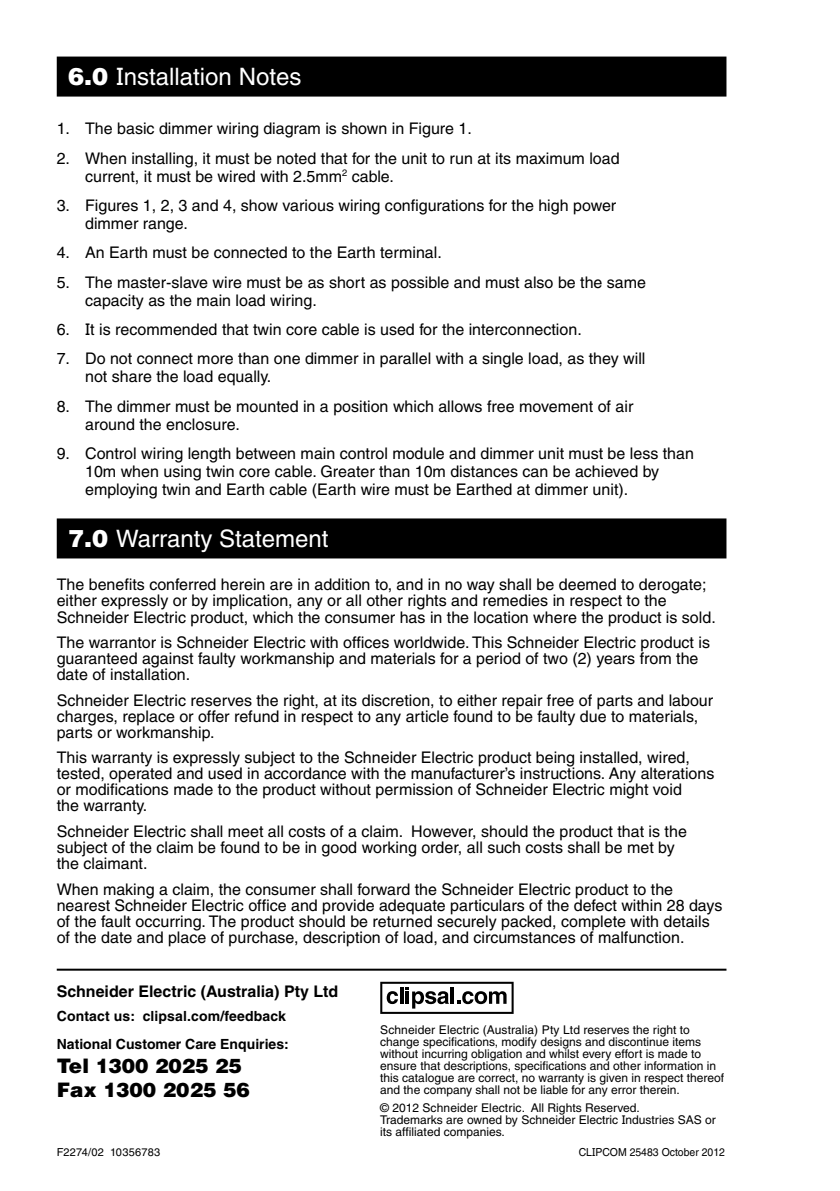
<style>
.page{position:relative;width:840px;height:1191px;background:#fff}
.page>*{position:absolute;margin:0;border:0;box-sizing:border-box;transform-origin:0 0}
.t1{font:500 24px "Helveticasi";color:#fff}
.t2{font:20px/24px "Helvetica Bsi";color:#000}
.t3{font:500 16px/16px "Helveticasi";color:#000}
.t4{font:700 16px "Helveticasi";color:#000}
.t5{font:700 14px/28px "Helveticasi";color:#000}
.t6{font:500 12px/12px "Helveticasi";color:#000}
.t7{font:500 11px "Helveticasi";color:#000;scale:.95 1}
.t8{font:500 11px "Helveticasi";letter-spacing:.02em;color:#000}
.s1{font-family:"Helvetica Bsi";font-weight:400}
</style>
<div class="page">
<hr style="left:57px;top:968px;width:669px;height:2px;background:#000">
<svg style="left:380px;top:981px;width:133px;height:33px"></svg>
<div style="left:57px;top:57px;width:669px;height:40px;background:#000"></div>
<div style="left:57px;top:518px;width:669px;height:40px;background:#000"></div>
<h1 class="t1" style="left:68px;top:63px;width:235px"><span class="s1">6.0</span> Installation Notes</h1>
<p class="t3" style="left:57px;top:121px;width:416px">1. The basic dimmer wiring diagram is shown in Figure 1.</p>
<p class="t3" style="left:85px;top:149px;width:535px;line-height:18px;text-indent:-28px">2. When installing, it must be noted that for the unit to run at its maximum load current, it must be wired with 2.5mm<sup>2</sup> cable.</p>
<p class="t3" style="left:85px;top:196px;width:532px;line-height:18px;text-indent:-28px">3. Figures 1, 2, 3 and 4, show various wiring configurations for the high power dimmer range.</p>
<p class="t3" style="left:57px;top:245px;width:386px">4. An Earth must be connected to the Earth terminal.</p>
<p class="t3" style="left:85px;top:273px;width:562px;line-height:18px;text-indent:-28px">5. The master-slave wire must be as short as possible and must also be the same capacity as the main load wiring.</p>
<p class="t3" style="left:57px;top:321px;width:526px">6. It is recommended that twin core cable is used for the interconnection.</p>
<p class="t3" style="left:85px;top:350px;width:561px;line-height:18px;text-indent:-28px">7. Do not connect more than one dimmer in parallel with a single load, as they will not share the load equally.</p>
<p class="t3" style="left:85px;top:397px;width:549px;line-height:18px;text-indent:-28px">8. The dimmer must be mounted in a position which allows free movement of air around the enclosure.</p>
<p class="t3" style="left:85px;top:444px;width:610px;line-height:18px;text-indent:-28px">9. Control wiring length between main control module and dimmer unit must be less than<br>10m when using twin core cable. Greater than 10m distances can be achieved by employing twin and Earth cable (Earth wire must be Earthed at dimmer unit).</p>
<h1 class="t1" style="left:68px;top:525px;width:262px"><span class="s1">7.0</span> Warranty Statement</h1>
<p class="t3" style="left:57px;top:577px;width:660px">The benefits conferred herein are in addition to, and in no way shall be deemed to derogate; either expressly or by implication, any or all other rights and remedies in respect to the<br>Schneider Electric product, which the consumer has in the location where the product is sold.</p>
<p class="t3" style="left:57px;top:634px;width:654px">The warrantor is Schneider Electric with offices worldwide. This Schneider Electric product is guaranteed against faulty workmanship and materials for a period of two (2) years from the date of installation.</p>
<p class="t3" style="left:57px;top:692px;width:657px">Schneider Electric reserves the right, at its discretion, to either repair free of parts and labour charges, replace or offer refund in respect to any article found to be faulty due to materials, parts or workmanship.</p>
<p class="t3" style="left:57px;top:750px;width:658px">This warranty is expressly subject to the Schneider Electric product being installed, wired, tested, operated and used in accordance with the manufacturer’s instructions. Any alterations or modifications made to the product without permission of Schneider Electric might void<br>the warranty.</p>
<p class="t3" style="left:57px;top:823px;width:631px">Schneider Electric shall meet all costs of a claim. However, should the product that is the subject of the claim be found to be in good working order, all such costs shall be met by the claimant.</p>
<p class="t3" style="left:57px;top:881px;width:666px">When making a claim, the consumer shall forward the Schneider Electric product to the nearest Schneider Electric office and provide adequate particulars of the defect within 28 days of the fault occurring. The product should be returned securely packed, complete with details of the date and place of purchase, description of load, and circumstances of malfunction.</p>
<p class="t4" style="left:57px;top:981px;width:283px">Schneider Electric (Australia) Pty Ltd</p>
<p class="t5" style="left:57px;top:1001px;width:233px">Contact us: clipsal.com/feedback<br>National Customer Care Enquiries:</p>
<p class="t2" style="left:57px;top:1053px;width:194px">Tel 1300 2025 25<br>Fax 1300 2025 56</p>
<p class="t6" style="left:380px;top:1024px;width:345px">Schneider Electric (Australia) Pty Ltd reserves the right to change specifications, modify designs and discontinue items without incurring obligation and whilst every effort is made to ensure that descriptions, specifications and other information in this catalogue are correct, no warranty is given in respect thereof and the company shall not be liable for any error therein.</p>
<p class="t6" style="left:380px;top:1101px;width:337px">© 2012 Schneider Electric. All Rights Reserved.<br>Trademarks are owned by Schneider Electric Industries SAS or its affiliated companies.</p>
<p class="t8" style="left:57px;top:1145px;width:105px">F2274/02 10356783</p>
<p class="t7" style="left:578px;top:1146px;width:155px">CLIPCOM 25483 October 2012</p>
</div>
